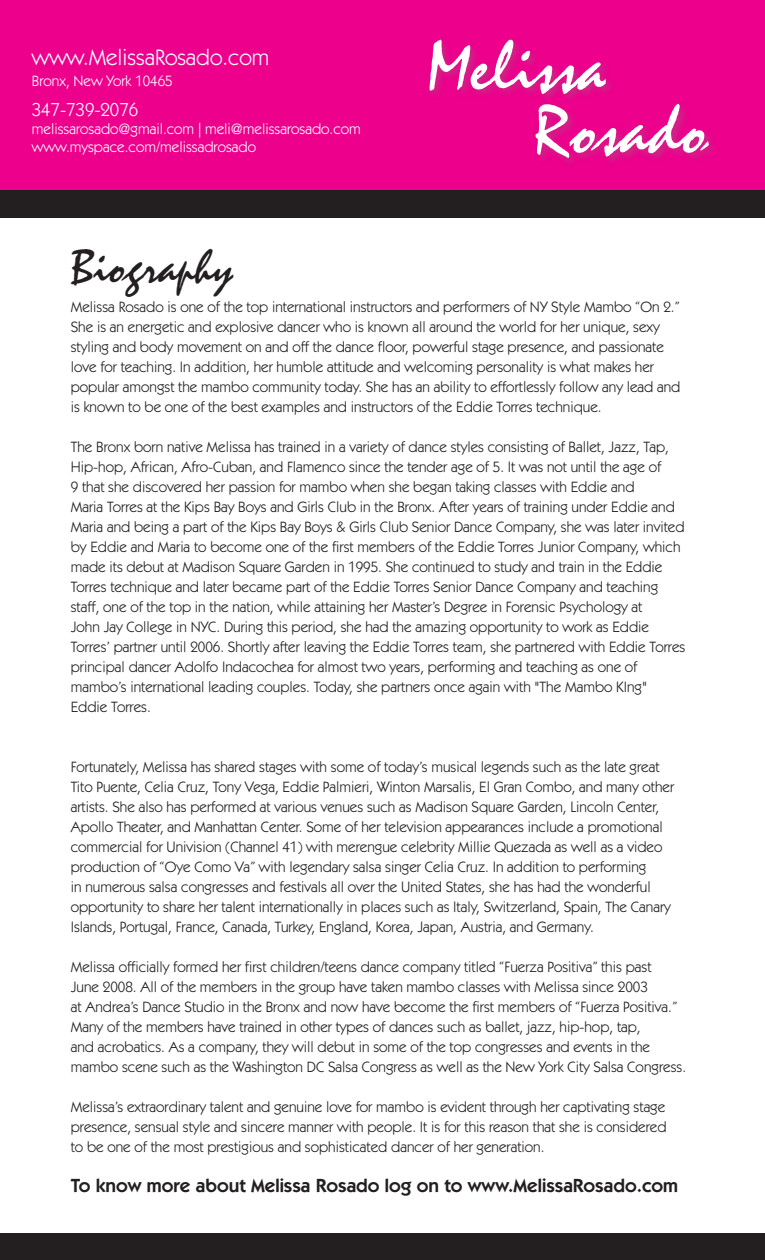
<style>
.page{position:relative;width:765px;height:1260px;background:#fff}
.page>*{position:absolute;margin:0;border:0;box-sizing:border-box;transform-origin:0 0}
.t1{font:68.75px/62.5px "Mistral";color:#fff}
.t2{font:46.25px "Mistral";color:#231f20}
.t3{font:22.5px "Itc Kabel";color:#fff}
.t4{font:600 19.12px "Itc Kabel";color:#231f20}
.t5{font:18.75px "Itc Kabel";color:#fff}
.t6{font:15px/20px "Itc Kabel";color:#231f20}
.t7{font:15px/18px "Itc Kabel";color:#fff}
</style>
<div class="page">
<div style="left:0;top:0;width:765px;height:191px;background:#ec008c"></div>
<div style="left:0;top:1233px;width:765px;height:26px;background:#231f20"></div>
<div style="left:0;top:190px;width:765px;height:27px;background:#231f20"></div>
<img style="left:423px;top:43px;width:298px;height:175px">
<h3 class="t3" style="left:32px;top:44px;width:239px">www.MelissaRosado.com</h3>
<p class="t7" style="left:32px;top:72px;width:142px">Bronx, New York 10465</p>
<p class="t5" style="left:32px;top:99px;width:108px">347-739-2076</p>
<p class="t7" style="left:32px;top:120px;width:331px">melissarosado@gmail.com | meli@melissarosado.com www.myspace.com/melissadrosado</p>
<h1 class="t1" style="left:534px;top:39px;width:175px;text-indent:-106px">Melissa<br>Rosado</h1>
<h2 class="t2" style="left:71px;top:240px;width:163px">Biography</h2>
<p class="t6" style="left:71px;top:297px;width:611px">Melissa Rosado is one of the top international instructors and performers of NY Style Mambo “On 2.” She is an energetic and explosive dancer who is known all around the world for her unique, sexy styling and body movement on and off the dance floor, powerful stage presence, and passionate love for teaching. In addition, her humble attitude and welcoming personality is what makes her popular amongst the mambo community today. She has an ability to effortlessly follow any lead and is known to be one of the best examples and instructors of the Eddie Torres technique.</p>
<p class="t6" style="left:71px;top:437px;width:616px">The Bronx born native Melissa has trained in a variety of dance styles consisting of Ballet, Jazz, Tap, Hip-hop, African, Afro-Cuban, and Flamenco since the tender age of 5. It was not until the age of<br>9 that she discovered her passion for mambo when she began taking classes with Eddie and<br>Maria Torres at the Kips Bay Boys and Girls Club in the Bronx. After years of training under Eddie and Maria and being a part of the Kips Bay Boys &amp; Girls Club Senior Dance Company, she was later invited by Eddie and Maria to become one of the first members of the Eddie Torres Junior Company, which made its debut at Madison Square Garden in 1995. She continued to study and train in the Eddie Torres technique and later became part of the Eddie Torres Senior Dance Company and teaching staff, one of the top in the nation, while attaining her Master’s Degree in Forensic Psychology at<br>John Jay College in NYC. During this period, she had the amazing opportunity to work as Eddie Torres’ partner until 2006. Shortly after leaving the Eddie Torres team, she partnered with Eddie Torres principal dancer Adolfo Indacochea for almost two years, performing and teaching as one of mambo’s international leading couples. Today, she partners once again with "The Mambo KIng" Eddie Torres.</p>
<p class="t6" style="left:71px;top:757px;width:605px">Fortunately, Melissa has shared stages with some of today’s musical legends such as the late great Tito Puente, Celia Cruz, Tony Vega, Eddie Palmieri, Winton Marsalis, El Gran Combo, and many other artists. She also has performed at various venues such as Madison Square Garden, Lincoln Center, Apollo Theater, and Manhattan Center. Some of her television appearances include a promotional commercial for Univision (Channel 41) with merengue celebrity Millie Quezada as well as a video production of “Oye Como Va” with legendary salsa singer Celia Cruz. In addition to performing<br>in numerous salsa congresses and festivals all over the United States, she has had the wonderful opportunity to share her talent internationally in places such as Italy, Switzerland, Spain, The Canary Islands, Portugal, France, Canada, Turkey, England, Korea, Japan, Austria, and Germany.</p>
<p class="t6" style="left:71px;top:957px;width:617px">Melissa officially formed her first children/teens dance company titled “Fuerza Positiva” this past<br>June 2008. All of the members in the group have taken mambo classes with Melissa since 2003<br>at Andrea’s Dance Studio in the Bronx and now have become the first members of “Fuerza Positiva.” Many of the members have trained in other types of dances such as ballet, jazz, hip-hop, tap,<br>and acrobatics. As a company, they will debut in some of the top congresses and events in the mambo scene such as the Washington DC Salsa Congress as well as the New York City Salsa Congress.</p>
<p class="t6" style="left:71px;top:1096px;width:597px;text-align:justify">Melissa’s extraordinary talent and genuine love for mambo is evident through her captivating stage presence, sensual style and sincere manner with people. It is for this reason that she is considered to be one of the most prestigious and sophisticated dancer of her generation.</p>
<p class="t4" style="left:71px;top:1174px;width:609px">To know more about Melissa Rosado log on to www.MelissaRosado.com</p>
</div>
